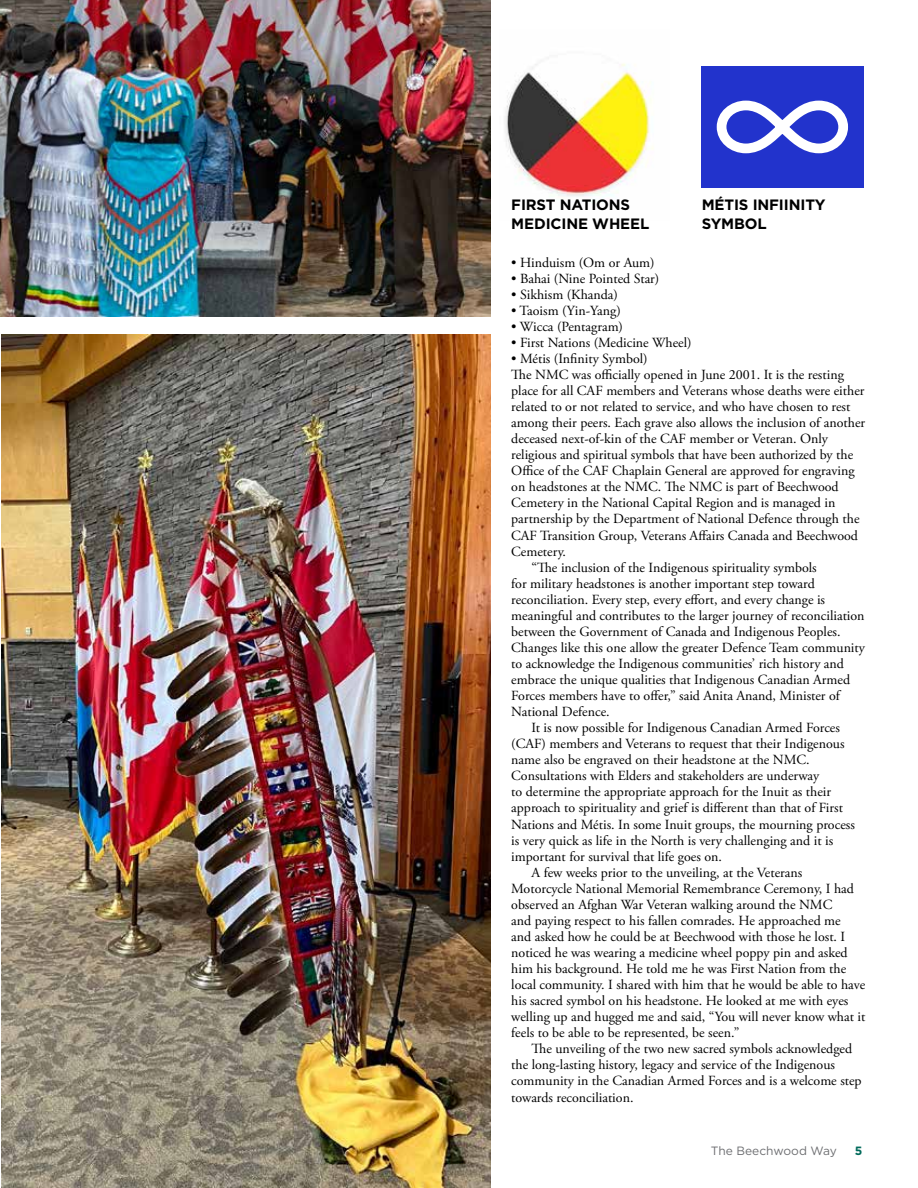
<style>
.page{position:relative;width:918px;height:1188px;background:#fff}
.page>*{position:absolute;margin:0;border:0;box-sizing:border-box;transform-origin:0 0}
.t1{font:700 15px/18.8px "Gotham";letter-spacing:-.01em;color:#000}
.t2{font:13.95px "Adobe Garamond Pro";color:#000}
.t3{font:12px "Gotham";color:#6d6e71}
.t4{font:700 12px "Gotham";color:#006a5b}
</style>
<div class="page">
<img style="left:0;top:0;width:491px;height:316px">
<img style="left:2px;top:334px;width:489px;height:854px">
<div style="left:701px;top:66px;width:162px;height:122px;background:#23c"></div>
<svg style="left:716px;top:100px;width:132px;height:54px"></svg>
<img style="left:505px;top:63px;width:149px;height:139px">
<p class="t1" style="left:511px;top:195px;width:140px">FIRST NATIONS<br>MEDICINE WHEEL</p>
<p class="t1" style="left:702px;top:195px;width:125px">MÉTIS INFIINITY<br>SYMBOL</p>
<p class="t2" style="left:511px;top:254px;width:145px">• Hinduism (Om or Aum)</p>
<p class="t2" style="left:511px;top:270px;width:150px">• Bahai (Nine Pointed Star)</p>
<p class="t2" style="left:511px;top:286px;width:108px">• Sikhism (Khanda)</p>
<p class="t2" style="left:511px;top:302px;width:111px">• Taoism (Yin-Yang)</p>
<p class="t2" style="left:511px;top:318px;width:113px">• Wicca (Pentagram)</p>
<p class="t2" style="left:511px;top:334px;width:182px">• First Nations (Medicine Wheel)</p>
<p class="t2" style="left:511px;top:350px;width:138px">• Métis (Infinity Symbol)</p>
<p class="t2" style="left:511px;top:366px;width:334px">The NMC was officially opened in June 2001. It is the resting</p>
<p class="t2" style="left:511px;top:382px;width:355px">place for all CAF members and Veterans whose deaths were either</p>
<p class="t2" style="left:511px;top:398px;width:341px">related to or not related to service, and who have chosen to rest</p>
<p class="t2" style="left:511px;top:414px;width:355px">among their peers. Each grave also allows the inclusion of another</p>
<p class="t2" style="left:511px;top:430px;width:318px">deceased next-of-kin of the CAF member or Veteran. Only</p>
<p class="t2" style="left:511px;top:446px;width:343px">religious and spiritual symbols that have been authorized by the</p>
<p class="t2" style="left:511px;top:463px;width:345px">Office of the CAF Chaplain General are approved for engraving</p>
<p class="t2" style="left:511px;top:479px;width:329px">on headstones at the NMC. The NMC is part of Beechwood</p>
<p class="t2" style="left:511px;top:495px;width:326px">Cemetery in the National Capital Region and is managed in</p>
<p class="t2" style="left:511px;top:511px;width:350px">partnership by the Department of National Defence through the</p>
<p class="t2" style="left:511px;top:527px;width:348px">CAF Transition Group, Veterans Affairs Canada and Beechwood</p>
<p class="t2" style="left:511px;top:543px;width:56px">Cemetery.</p>
<p class="t2" style="left:532px;top:559px;width:287px">“The inclusion of the Indigenous spirituality symbols</p>
<p class="t2" style="left:511px;top:575px;width:305px">for military headstones is another important step toward</p>
<p class="t2" style="left:511px;top:591px;width:315px">reconciliation. Every step, every effort, and every change is</p>
<p class="t2" style="left:511px;top:607px;width:355px">meaningful and contributes to the larger journey of reconciliation</p>
<p class="t2" style="left:511px;top:623px;width:331px">between the Government of Canada and Indigenous Peoples.</p>
<p class="t2" style="left:511px;top:639px;width:355px">Changes like this one allow the greater Defence Team community</p>
<p class="t2" style="left:511px;top:655px;width:334px">to acknowledge the Indigenous communities’ rich history and</p>
<p class="t2" style="left:511px;top:671px;width:340px">embrace the unique qualities that Indigenous Canadian Armed</p>
<p class="t2" style="left:511px;top:687px;width:330px">Forces members have to offer,” said Anita Anand, Minister of</p>
<p class="t2" style="left:511px;top:703px;width:100px">National Defence.</p>
<p class="t2" style="left:532px;top:719px;width:310px">It is now possible for Indigenous Canadian Armed Forces</p>
<p class="t2" style="left:511px;top:735px;width:335px">(CAF) members and Veterans to request that their Indigenous</p>
<p class="t2" style="left:511px;top:752px;width:300px">name also be engraved on their headstone at the NMC.</p>
<p class="t2" style="left:511px;top:768px;width:310px">Consultations with Elders and stakeholders are underway</p>
<p class="t2" style="left:511px;top:784px;width:321px">to determine the appropriate approach for the Inuit as their</p>
<p class="t2" style="left:511px;top:800px;width:333px">approach to spirituality and grief is different than that of First</p>
<p class="t2" style="left:511px;top:816px;width:345px">Nations and Métis. In some Inuit groups, the mourning process</p>
<p class="t2" style="left:511px;top:832px;width:324px">is very quick as life in the North is very challenging and it is</p>
<p class="t2" style="left:511px;top:848px;width:212px">important for survival that life goes on.</p>
<p class="t2" style="left:532px;top:864px;width:272px">A few weeks prior to the unveiling, at the Veterans</p>
<p class="t2" style="left:511px;top:880px;width:344px">Motorcycle National Memorial Remembrance Ceremony, I had</p>
<p class="t2" style="left:511px;top:896px;width:323px">observed an Afghan War Veteran walking around the NMC</p>
<p class="t2" style="left:511px;top:912px;width:331px">and paying respect to his fallen comrades. He approached me</p>
<p class="t2" style="left:511px;top:928px;width:336px">and asked how he could be at Beechwood with those he lost. I</p>
<p class="t2" style="left:511px;top:944px;width:338px">noticed he was wearing a medicine wheel poppy pin and asked</p>
<p class="t2" style="left:511px;top:960px;width:337px">him his background. He told me he was First Nation from the</p>
<p class="t2" style="left:511px;top:976px;width:356px">local community. I shared with him that he would be able to have</p>
<p class="t2" style="left:511px;top:992px;width:339px">his sacred symbol on his headstone. He looked at me with eyes</p>
<p class="t2" style="left:511px;top:1008px;width:356px">welling up and hugged me and said, “You will never know what it</p>
<p class="t2" style="left:511px;top:1024px;width:230px">feels to be able to be represented, be seen.”</p>
<p class="t2" style="left:532px;top:1041px;width:322px">The unveiling of the two new sacred symbols acknowledged</p>
<p class="t2" style="left:511px;top:1057px;width:325px">the long-lasting history, legacy and service of the Indigenous</p>
<p class="t2" style="left:511px;top:1073px;width:352px">community in the Canadian Armed Forces and is a welcome step</p>
<p class="t2" style="left:511px;top:1089px;width:124px">towards reconciliation.</p>
<p class="t3" style="left:711px;top:1145px;width:127px">The Beechwood Way</p>
<p class="t4" style="left:855px;top:1143px;width:9px">5</p>
</div>
